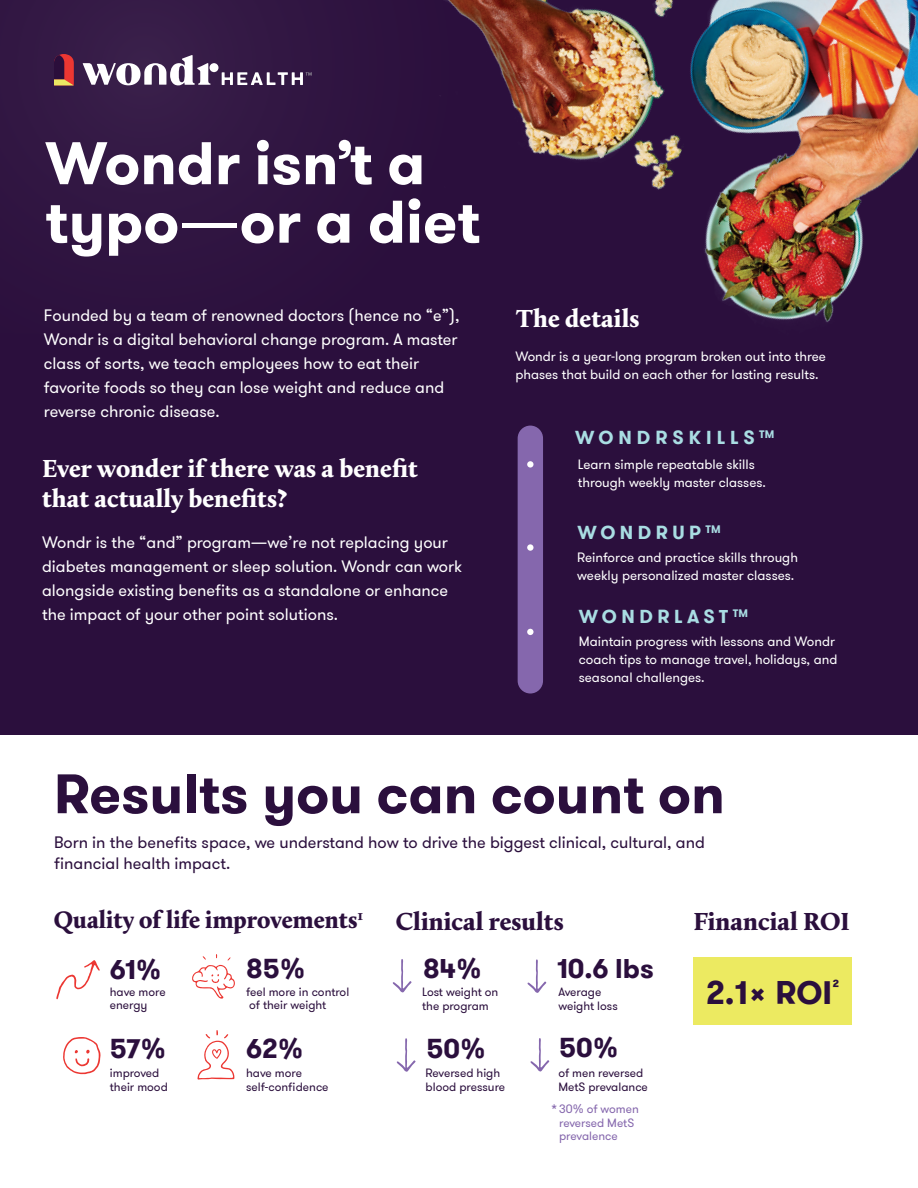
<style>
.page{position:relative;width:918px;height:1188px;background:#fff}
.page>*{position:absolute;margin:0;border:0;box-sizing:border-box;transform-origin:0 0}
.t1{font:700 60px/58.5px "GT Walsheim Pro";color:#fff}
.t2{font:700 55.5px "GT Walsheim Pro";color:#2b0f3d}
.t3{font:700 32.4px "GT Walsheim Pro";color:#2b0f3d}
.t4{font:700 27px "GT Walsheim Pro";color:#2b0f3d}
.t5{font:900 25.5px/30.8px "Calluna";color:#fff}
.t6{font:900 25.5px "Calluna";color:#2b0f3d}
.t7{font:900 24.75px "Calluna";color:#2b0f3d}
.t8{font:700 18.75px "GT Walsheim Pro";letter-spacing:.24em;color:#a9dde3}
.t9{font:700 18.75px "GT Walsheim Pro";letter-spacing:.265em;color:#a9dde3}
.t10{font:16.5px/24px "GT Walsheim Pro";color:#fff}
.t11{font:16.5px/21px "GT Walsheim Pro";color:#2b0f3d}
.t12{font:13.5px/18px "GT Walsheim Pro";color:#fff}
.t13{font:12px/13.5px "GT Walsheim Pro";color:#2b0f3d}
.t14{font:12px/13.5px "GT Walsheim Pro";color:#8567ad}
.s1{font-weight:400}
.s2{font-weight:700}
</style>
<div class="page">
<div style="left:0;top:0;width:918px;height:734px;background:#2b0f3d"></div>
<div style="left:50px;top:0;width:252px;height:161px;background:#351a46"></div>
<div style="left:518px;top:426px;width:25px;height:268px;background:#8567ad;border-radius:13px"></div>
<div style="left:527px;top:461px;width:7px;height:7px;background:#fff;border-radius:50%"></div>
<div style="left:527px;top:544px;width:7px;height:7px;background:#fff;border-radius:50%"></div>
<div style="left:527px;top:629px;width:7px;height:6px;background:#fff;border-radius:50%"></div>
<svg style="left:63px;top:1037px;width:38px;height:37px"></svg>
<svg style="left:192px;top:954px;width:43px;height:45px"></svg>
<svg style="left:56px;top:960px;width:44px;height:39px"></svg>
<svg style="left:197px;top:1030px;width:37px;height:50px"></svg>
<img style="left:445px;top:0;width:473px;height:323px">
<svg style="left:393px;top:959px;width:19px;height:33px"></svg>
<svg style="left:528px;top:959px;width:18px;height:34px"></svg>
<svg style="left:397px;top:1038px;width:19px;height:34px"></svg>
<svg style="left:531px;top:1038px;width:18px;height:34px"></svg>
<div style="left:693px;top:958px;width:159px;height:67px;background:#ecea61"></div>
<svg style="left:54px;top:54px;width:20px;height:31px"></svg>
<svg style="left:83px;top:55px;width:128px;height:30px"></svg>
<div style="left:210px;top:63px;width:9px;height:9px;background:#fff;border-radius:50%"></div>
<svg style="left:222px;top:72px;width:90px;height:13px"></svg>
<h1 class="t1" style="left:45px;top:135px;width:436px">Wondr isn’t a typo<span class="s1">—</span>or a diet</h1>
<p class="t10" style="left:44px;top:303px;width:417px">Founded by a team of renowned doctors (hence no “e”), Wondr is a digital behavioral change program. A master class of sorts, we teach employees how to eat their favorite foods so they can lose weight and reduce and reverse chronic disease.</p>
<h3 class="t5" style="left:42px;top:452px;width:377px">Ever wonder if there was a benefit that actually benefits?</h3>
<p class="t10" style="left:42px;top:530px;width:421px">Wondr is the “and” program—we’re not replacing your diabetes management or sleep solution. Wondr can work alongside existing benefits as a standalone or enhance the impact of your other point solutions.</p>
<h3 class="t5" style="left:516px;top:303px;width:125px">The details</h3>
<p class="t12" style="left:515px;top:348px;width:312px">Wondr is a year-long program broken out into three phases that build on each other for lasting results.</p>
<p class="t9" style="left:575px;top:425px;width:201px">WONDRSKILLS <sup>TM</sup></p>
<p class="t12" style="left:578px;top:456px;width:189px">Learn simple repeatable skills through weekly master classes.</p>
<p class="t8" style="left:577px;top:520px;width:145px">WONDRUP <sup>TM</sup></p>
<p class="t12" style="left:577px;top:549px;width:222px">Reinforce and practice skills through weekly personalized master classes.</p>
<p class="t8" style="left:579px;top:604px;width:171px">WONDRLAST <sup>TM</sup></p>
<p class="t12" style="left:579px;top:633px;width:260px">Maintain progress with lessons and Wondr coach tips to manage travel, holidays, and seasonal challenges.</p>
<h2 class="t2" style="left:54px;top:758px;width:672px">Results you can count on</h2>
<p class="t11" style="left:54px;top:832px;width:652px">Born in the benefits space, we understand how to drive the biggest clinical, cultural, and financial health impact.</p>
<h3 class="t7" style="left:54px;top:904px;width:311px">Quality of life improvements<sup>1</sup></h3>
<h3 class="t4" style="left:110px;top:952px;width:53px">61%</h3>
<p class="t13" style="left:110px;top:985px;width:57px">have more energy</p>
<h3 class="t4" style="left:110px;top:1031px;width:58px">57%</h3>
<p class="t13" style="left:110px;top:1067px;width:59px">improved their mood</p>
<h3 class="t4" style="left:246px;top:951px;width:61px">85%</h3>
<p class="t13" style="left:246px;top:985px;width:105px">feel more in control of their weight</p>
<h3 class="t4" style="left:246px;top:1031px;width:59px">62%</h3>
<p class="t13" style="left:246px;top:1067px;width:84px">have more self-confidence</p>
<h3 class="t6" style="left:396px;top:905px;width:169px">Clinical results</h3>
<h3 class="t4" style="left:423px;top:950px;width:60px">84%</h3>
<h3 class="t4" style="left:557px;top:951px;width:98px">10.6 lbs</h3>
<p class="t13" style="left:422px;top:986px;width:78px">Lost weight on the program</p>
<p class="t13" style="left:558px;top:986px;width:61px">Average weight loss</p>
<h3 class="t4" style="left:426px;top:1030px;width:61px">50%</h3>
<h3 class="t4" style="left:559px;top:1030px;width:61px">50%</h3>
<p class="t13" style="left:426px;top:1067px;width:81px">Reversed high blood pressure</p>
<p class="t13" style="left:558px;top:1067px;width:91px">of men reversed<br>MetS prevalance</p>
<p class="t14" style="left:559px;top:1103px;width:81px;text-indent:-8px"><span class="s2">*</span> 30% of women reversed MetS prevalence</p>
<h3 class="t6" style="left:693px;top:905px;width:158px">Financial ROI</h3>
<h3 class="t3" style="left:706px;top:971px;width:135px">2.1x ROI<sup>2</sup></h3>
</div>
